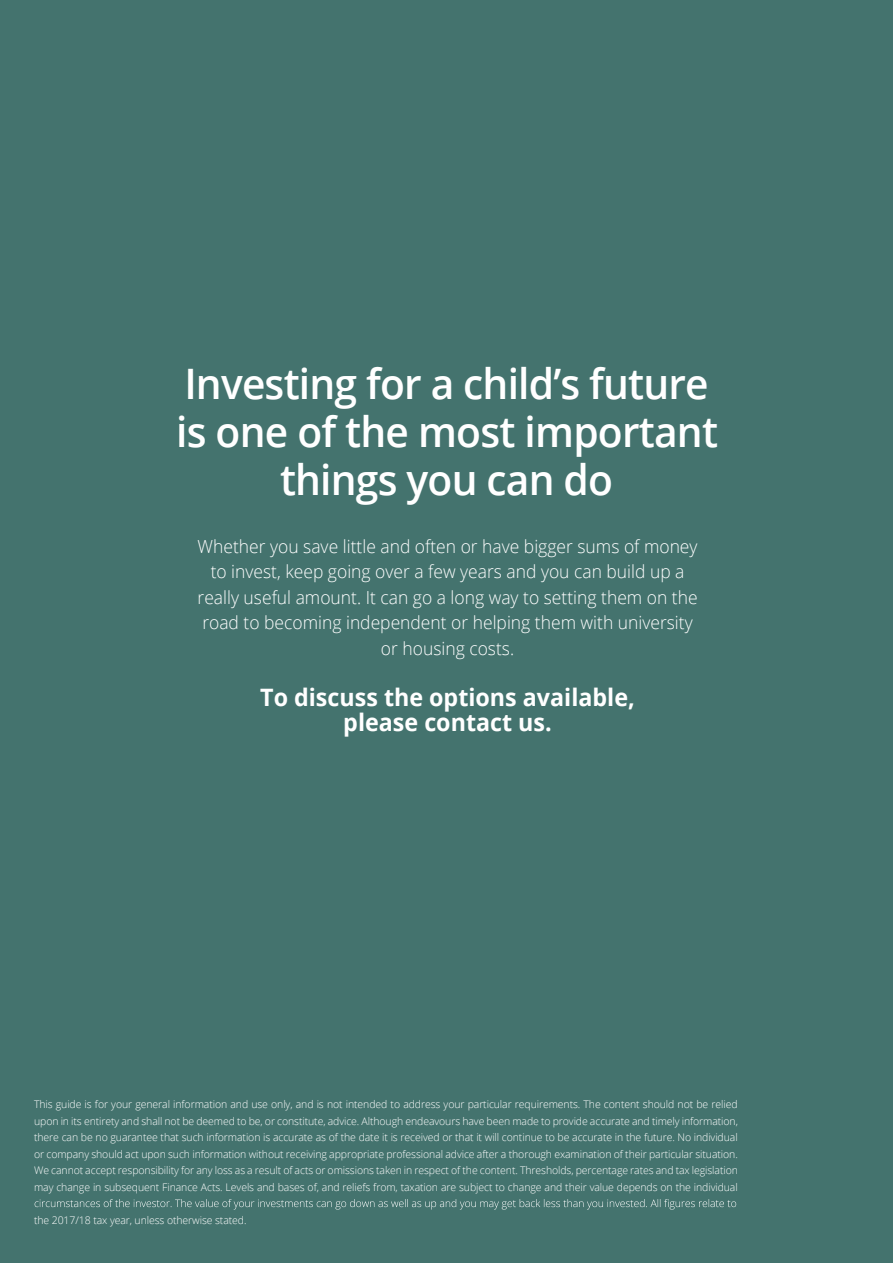
<style>
.page{position:relative;width:893px;height:1263px;background:#44736e}
.page>*{position:absolute;margin:0;border:0;box-sizing:border-box;transform-origin:0 0}
.t1{font:600 42px/47.7px "Open Sans";letter-spacing:-.02em;color:#fff;text-align:center}
.t2{font:700 24px/25.5px "Open Sans";color:#fff;text-align:center}
.t3{font:300 18px/25.5px "Open Sans";color:#fff;text-align:center}
.t4{font:300 10.5px/16.5px "Open Sans";letter-spacing:-.01em;color:#fff;text-align:justify}
</style>
<div class="page">
<svg style="left:35px;top:1199px;width:701px;height:10px"></svg>
<h1 class="t1" style="left:176px;top:359px;width:543px">Investing for a child’s future is one of the most important things you can do</h1>
<p class="t3" style="left:198px;top:533px;width:502px">Whether you save little and often or have bigger sums of money to invest, keep going over a few years and you can build up a really useful amount. It can go a long way to setting them on the road to becoming independent or helping them with university or housing costs.</p>
<h2 class="t2" style="left:260px;top:683px;width:376px">To discuss the options available, please contact us.</h2>
<p class="t4" style="left:34px;top:1096px;width:705px">This guide is for your general information and use only, and is not intended to address your particular requirements. The content should not be relied upon in its entirety and shall not be deemed to be, or constitute, advice. Although endeavours have been made to provide accurate and timely information, there can be no guarantee that such information is accurate as of the date it is received or that it will continue to be accurate in the future. No individual or company should act upon such information without receiving appropriate professional advice after a thorough examination of their particular situation.<br>We cannot accept responsibility for any loss as a result of acts or omissions taken in respect of the content. Thresholds, percentage rates and tax legislation may change in subsequent Finance Acts. Levels and bases of, and reliefs from, taxation are subject to change and their value depends on the individual</p>
<p class="t4" style="left:34px;top:1211px;width:214px">the 2017/18 tax year, unless otherwise stated.</p>
</div>
